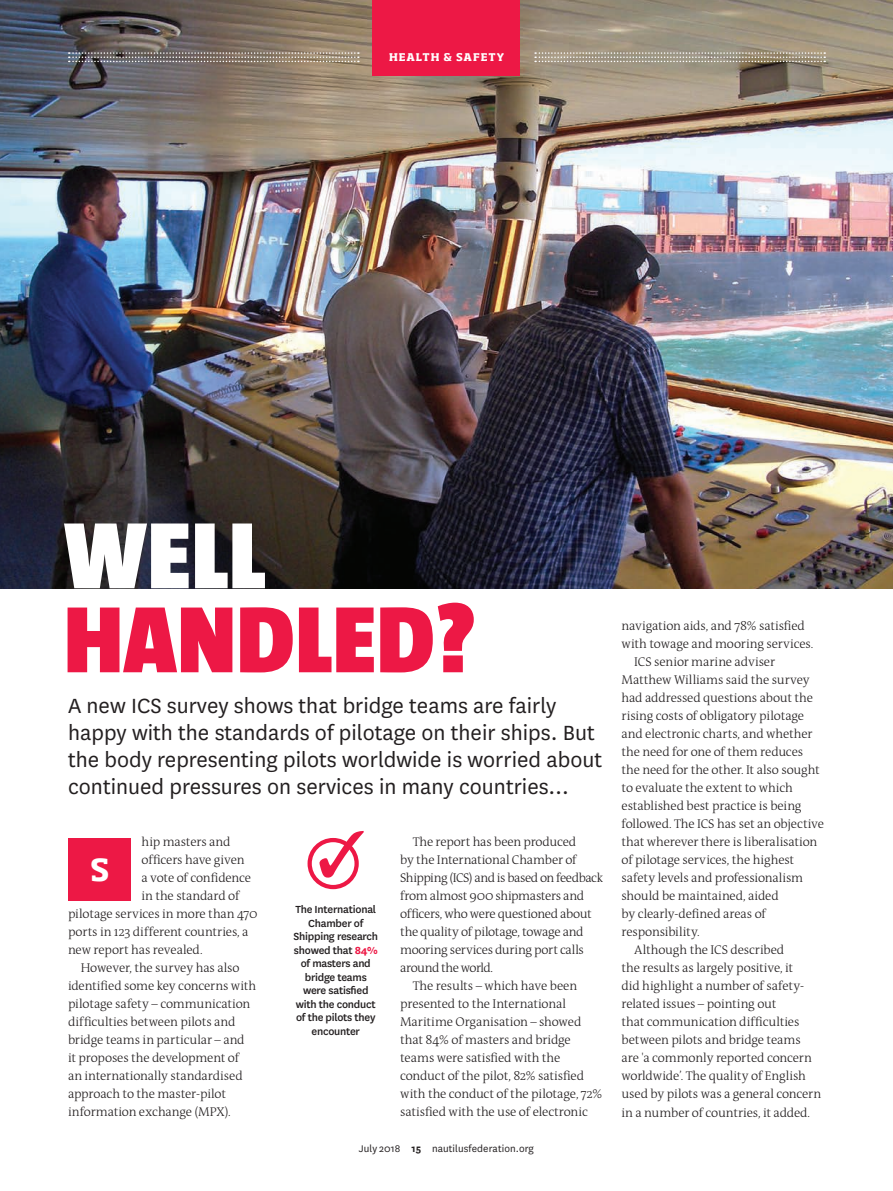
<style>
.page{position:relative;width:893px;height:1191px;background:#fff}
.page>*{position:absolute;margin:0;border:0;box-sizing:border-box;transform-origin:0 0}
.t1{font:900 96px "Taz";letter-spacing:.01em;color:#ed1845}
.t2{font:900 96px "Taz";color:#fff}
.t3{font:700 30px "Soho Pro";color:#fff}
.t4{font:24px/27px "National";color:#231f20}
.t5{font:300 12.75px "The Antiqua B3";letter-spacing:-.015em;color:#231f20}
.t6{font:300 12.75px "The Antiqua B3";letter-spacing:-.035em;color:#231f20}
.t7{font:300 12.75px "The Antiqua B3";letter-spacing:-.04em;color:#231f20}
.t8{font:500 12px/13.5px "National";letter-spacing:-.02em;color:#231f20;text-align:center}
.t9{font:11.25px "National";letter-spacing:.01em;color:#231f20}
.t10{font:700 10.5px "Soho Pro";color:#fff}
.s1{font-weight:700;color:#ed1845}
.s2{font-weight:700}
</style>
<div class="page">
<img style="left:0;top:0;width:893px;height:588px">
<div style="left:373px;top:0;width:147px;height:76px;background:#ed1845"></div>
<svg style="left:69px;top:52px;width:290px;height:10px;background:#8d837b"></svg>
<svg style="left:535px;top:52px;width:290px;height:10px;background:#aca392"></svg>
<div style="left:69px;top:838px;width:62px;height:62px;background:#ed1845"></div>
<div style="left:308px;top:838px;width:51px;height:51px;border:4px solid #ed1845;border-radius:50%"></div>
<svg style="left:319px;top:831px;width:45px;height:46px"></svg>
<p class="t10" style="left:389px;top:50px;width:10px">HEALTH</p>
<p class="t10" style="left:444px;top:50px;width:22px">&amp; SAFETY</p>
<h1 class="t2" style="left:64px;top:502px;width:203px">WELL</h1>
<h1 class="t1" style="left:64px;top:586px;width:413px">HANDLED?</h1>
<h3 class="t4" style="left:68px;top:691px;width:536px">A new ICS survey shows that bridge teams are fairly happy with the standards of pilotage on their ships. But the body representing pilots worldwide is worried about continued pressures on services in many countries…</h3>
<p class="t5" style="left:413px;top:835px;width:165px">The report has been produced</p>
<p class="t5" style="left:400px;top:853px;width:178px">by the International Chamber of</p>
<p class="t6" style="left:400px;top:871px;width:205px">Shipping (ICS) and is based on feedback</p>
<p class="t5" style="left:400px;top:889px;width:186px">from almost 900 shipmasters and</p>
<p class="t5" style="left:400px;top:907px;width:193px">officers, who were questioned about</p>
<p class="t5" style="left:400px;top:925px;width:185px">the quality of pilotage, towage and</p>
<p class="t5" style="left:400px;top:943px;width:185px">mooring services during port calls</p>
<p class="t7" style="left:400px;top:961px;width:95px">around the world.</p>
<p class="t5" style="left:413px;top:979px;width:166px">The results – which have been</p>
<p class="t5" style="left:400px;top:997px;width:167px">presented to the International</p>
<p class="t5" style="left:400px;top:1015px;width:183px">Maritime Organisation – showed</p>
<p class="t5" style="left:400px;top:1033px;width:172px">that 84% of masters and bridge</p>
<p class="t5" style="left:400px;top:1051px;width:162px">teams were satisfied with the</p>
<p class="t5" style="left:400px;top:1069px;width:185px">conduct of the pilot, 82% satisfied</p>
<p class="t5" style="left:400px;top:1087px;width:204px">with the conduct of the pilotage, 72%</p>
<p class="t5" style="left:400px;top:1105px;width:189px">satisfied with the use of electronic</p>
<p class="t5" style="left:141px;top:835px;width:91px">hip masters and</p>
<p class="t5" style="left:141px;top:853px;width:105px">officers have given</p>
<p class="t5" style="left:141px;top:871px;width:111px">a vote of confidence</p>
<p class="t5" style="left:141px;top:889px;width:100px">in the standard of</p>
<p class="t5" style="left:68px;top:907px;width:191px">pilotage services in more than 470</p>
<p class="t5" style="left:68px;top:925px;width:182px">ports in 123 different countries, a</p>
<p class="t5" style="left:68px;top:943px;width:136px">new report has revealed.</p>
<p class="t5" style="left:81px;top:961px;width:160px">However, the survey has also</p>
<p class="t5" style="left:68px;top:979px;width:190px">identified some key concerns with</p>
<p class="t5" style="left:68px;top:997px;width:184px">pilotage safety – communication</p>
<p class="t5" style="left:68px;top:1015px;width:169px">difficulties between pilots and</p>
<p class="t5" style="left:68px;top:1033px;width:178px">bridge teams in particular – and</p>
<p class="t5" style="left:68px;top:1051px;width:173px">it proposes the development of</p>
<p class="t5" style="left:68px;top:1069px;width:176px">an internationally standardised</p>
<p class="t5" style="left:68px;top:1087px;width:160px">approach to the master-pilot</p>
<p class="t5" style="left:68px;top:1105px;width:164px">information exchange (MPX).</p>
<h2 class="t3" style="left:90px;top:848px;width:18px">S</h2>
<p class="t8" style="left:293px;top:902px;width:86px">The International<br>Chamber of<br>Shipping research showed that <span class="s1">84% </span>of masters and bridge teams were satisfied with the conduct of the pilots they encounter</p>
<p class="t9" style="left:359px;top:1140px;width:177px">July 2018 <span class="s2">15</span> nautilusfederation.org</p>
<p class="t5" style="left:621px;top:619px;width:185px">navigation aids, and 78% satisfied</p>
<p class="t5" style="left:621px;top:637px;width:193px">with towage and mooring services.</p>
<p class="t5" style="left:634px;top:655px;width:142px">ICS senior marine adviser</p>
<p class="t5" style="left:621px;top:673px;width:190px">Matthew Williams said the survey</p>
<p class="t5" style="left:621px;top:691px;width:193px">had addressed questions about the</p>
<p class="t5" style="left:621px;top:709px;width:184px">rising costs of obligatory pilotage</p>
<p class="t5" style="left:621px;top:727px;width:192px">and electronic charts, and whether</p>
<p class="t5" style="left:621px;top:745px;width:183px">the need for one of them reduces</p>
<p class="t5" style="left:621px;top:763px;width:200px">the need for the other. It also sought</p>
<p class="t5" style="left:621px;top:781px;width:173px">to evaluate the extent to which</p>
<p class="t5" style="left:621px;top:799px;width:182px">established best practice is being</p>
<p class="t5" style="left:621px;top:817px;width:204px">followed. The ICS has set an objective</p>
<p class="t5" style="left:621px;top:835px;width:197px">that wherever there is liberalisation</p>
<p class="t5" style="left:621px;top:853px;width:174px">of pilotage services, the highest</p>
<p class="t5" style="left:621px;top:871px;width:183px">safety levels and professionalism</p>
<p class="t5" style="left:621px;top:889px;width:159px">should be maintained, aided</p>
<p class="t5" style="left:621px;top:907px;width:146px">by clearly-defined areas of</p>
<p class="t5" style="left:621px;top:925px;width:80px">responsibility.</p>
<p class="t5" style="left:634px;top:943px;width:152px">Although the ICS described</p>
<p class="t5" style="left:621px;top:961px;width:173px">the results as largely positive, it</p>
<p class="t5" style="left:621px;top:979px;width:184px">did highlight a number of safety-</p>
<p class="t5" style="left:621px;top:997px;width:156px">related issues – pointing out</p>
<p class="t5" style="left:621px;top:1015px;width:179px">that communication difficulties</p>
<p class="t5" style="left:621px;top:1033px;width:181px">between pilots and bridge teams</p>
<p class="t5" style="left:621px;top:1051px;width:192px">are 'a commonly reported concern</p>
<p class="t5" style="left:621px;top:1069px;width:186px">worldwide’. The quality of English</p>
<p class="t5" style="left:621px;top:1087px;width:201px">used by pilots was a general concern</p>
<p class="t5" style="left:621px;top:1105px;width:190px">in a number of countries, it added.</p>
</div>
